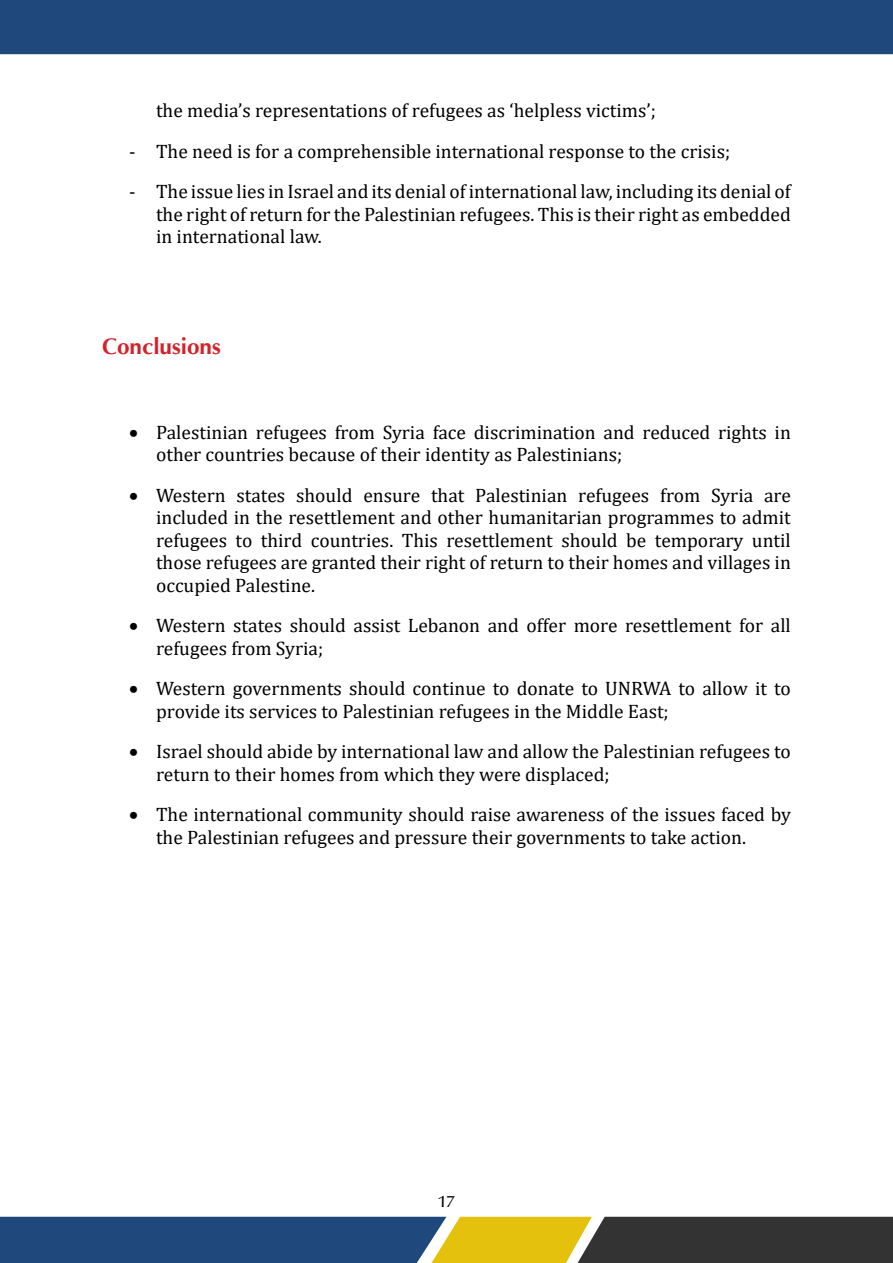
<style>
.page{position:relative;width:893px;height:1263px;background:#fff}
.page>*{position:absolute;margin:0;border:0;box-sizing:border-box;transform-origin:0 0}
.t1{font:italic 700 22.5px "Optima";color:#d2232a}
.t2{font:19.5px/22.5px "Cambria";color:#000}
.t3{font:500 16.5px "Optima";color:#000}
</style>
<div class="page">
<svg style="left:0;top:1217px;width:893px;height:46px;background:#495857"></svg>
<div style="left:0;top:0;width:893px;height:54px;background:#1f497d"></div>
<p class="t2" style="left:156px;top:99px;width:501px">the media’s representations of refugees as ‘helpless victims’;</p>
<p class="t2" style="left:129px;top:140px;width:603px">- The need is for a comprehensible international response to the crisis;</p>
<p class="t2" style="left:156px;top:180px;width:636px;text-align:justify;text-indent:-27px">- The issue lies in Israel and its denial of international law, including its denial of the right of return for the Palestinian refugees. This is their right as embedded in international law.</p>
<p class="t1" style="left:102px;top:333px;width:120px">Conclusions</p>
<p class="t2" style="left:156px;top:421px;width:636px;text-indent:-27px">• Palestinian refugees from Syria face discrimination and reduced rights in other countries because of their identity as Palestinians;</p>
<p class="t2" style="left:156px;top:484px;width:636px;text-align:justify;text-indent:-27px">• Western states should ensure that Palestinian refugees from Syria are included in the resettlement and other humanitarian programmes to admit refugees to third countries. This resettlement should be temporary until those refugees are granted their right of return to their homes and villages in occupied Palestine.</p>
<p class="t2" style="left:156px;top:614px;width:636px;text-indent:-27px">• Western states should assist Lebanon and offer more resettlement for all refugees from Syria;</p>
<p class="t2" style="left:156px;top:677px;width:636px;text-indent:-27px">• Western governments should continue to donate to UNRWA to allow it to provide its services to Palestinian refugees in the Middle East;</p>
<p class="t2" style="left:156px;top:740px;width:636px;text-indent:-27px">• Israel should abide by international law and allow the Palestinian refugees to return to their homes from which they were displaced;</p>
<p class="t2" style="left:156px;top:803px;width:636px;text-indent:-27px">• The international community should raise awareness of the issues faced by the Palestinian refugees and pressure their governments to take action.</p>
<p class="t3" style="left:438px;top:1192px;width:18px">17</p>
</div>
